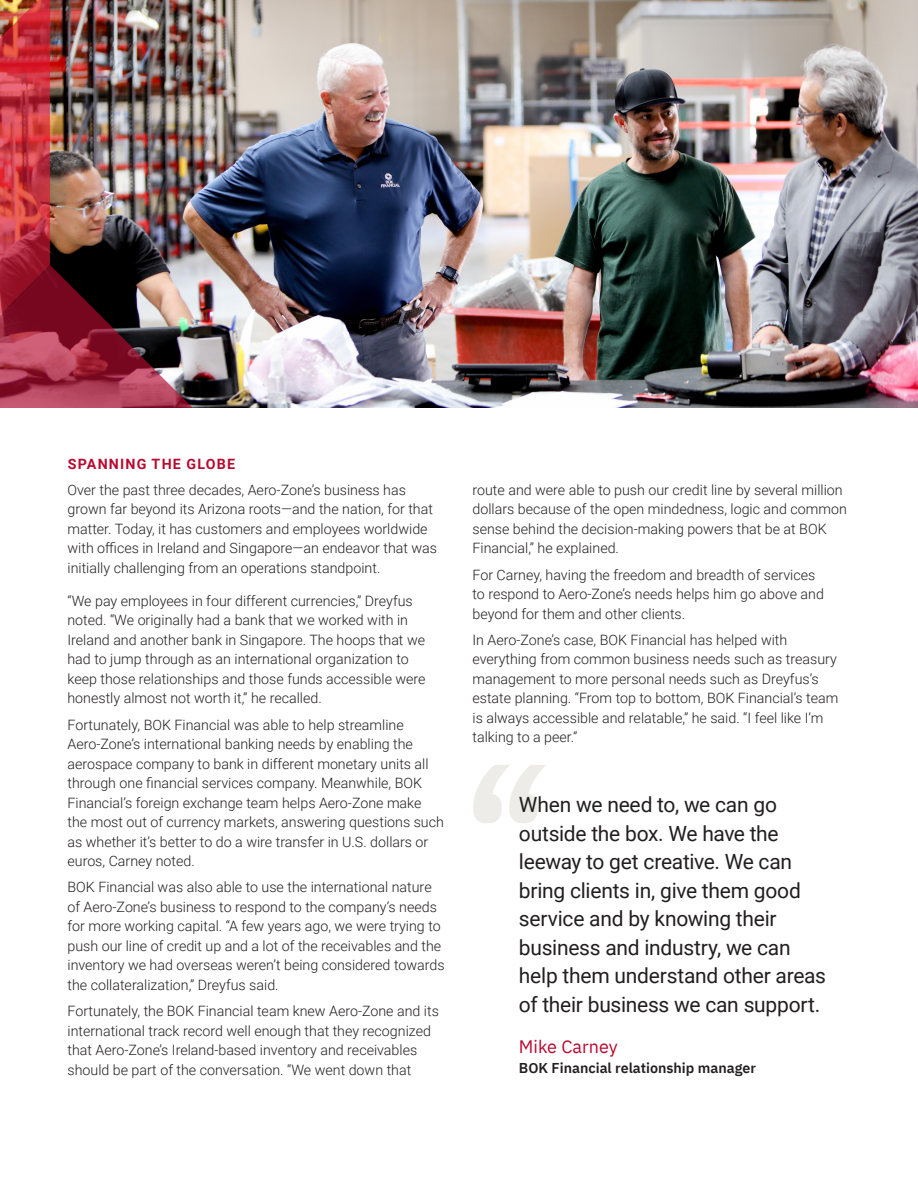
<style>
.page{position:relative;width:918px;height:1188px;background:#fff}
.page>*{position:absolute;margin:0;border:0;box-sizing:border-box;transform-origin:0 0}
.Headline_2{font:21px/28.5px "Roboto";letter-spacing:-.015em;color:#231f20}
.Headline_2-2{font:18px "IBM Plex Sans";color:#b80b30}
.Body{font:300 14.25px/19.5px "Roboto";color:#231f20}
.Headline_4{font:600 14.25px "IBM Plex Sans";color:#231f20}
.Headline_3{font:700 14.25px "Roboto";letter-spacing:.085em;color:#b80b30}
</style>
<div class="page">
<img style="left:246px;top:0;width:672px;height:407px">
<img style="left:0;top:0;width:246px;height:407px">
<svg style="left:473px;top:765px;width:73px;height:58px"></svg>
<p class="Headline_3" style="left:68px;top:454px;width:169px">SPANNING THE GLOBE</p>
<p class="Body" style="left:68px;top:480px;width:371px">Over the past three decades, Aero-Zone’s business has grown far beyond its Arizona roots—and the nation, for that matter. Today, it has customers and employees worldwide with offices in Ireland and Singapore—an endeavor that was initially challenging from an operations standpoint.</p>
<p class="Body" style="left:68px;top:591px;width:360px">“We pay employees in four different currencies,” Dreyfus noted. “We originally had a bank that we worked with in Ireland and another bank in Singapore. The hoops that we had to jump through as an international organization to keep those relationships and those funds accessible were honestly almost not worth it,” he recalled.</p>
<p class="Body" style="left:68px;top:714px;width:378px">Fortunately, BOK Financial was able to help streamline Aero-Zone’s international banking needs by enabling the aerospace company to bank in different monetary units all through one financial services company. Meanwhile, BOK Financial’s foreign exchange team helps Aero-Zone make the most out of currency markets, answering questions such as whether it’s better to do a wire transfer in U.S. dollars or euros, Carney noted.</p>
<p class="Body" style="left:68px;top:877px;width:379px">BOK Financial was also able to use the international nature of Aero-Zone’s business to respond to the company’s needs for more working capital. “A few years ago, we were trying to push our line of credit up and a lot of the receivables and the inventory we had overseas weren’t being considered towards the collateralization,” Dreyfus said.</p>
<p class="Body" style="left:68px;top:1001px;width:373px">Fortunately, the BOK Financial team knew Aero-Zone and its international track record well enough that they recognized that Aero-Zone’s Ireland-based inventory and receivables should be part of the conversation. “We went down that</p>
<p class="Body" style="left:472px;top:480px;width:376px">route and were able to push our credit line by several million dollars because of the open mindedness, logic and common sense behind the decision-making powers that be at BOK Financial,” he explained.</p>
<p class="Body" style="left:472px;top:564px;width:353px">For Carney, having the freedom and breadth of services to respond to Aero-Zone’s needs helps him go above and beyond for them and other clients.</p>
<p class="Body" style="left:472px;top:630px;width:367px">In Aero-Zone’s case, BOK Financial has helped with everything from common business needs such as treasury management to more personal needs such as Dreyfus’s estate planning. “From top to bottom, BOK Financial’s team is always accessible and relatable,” he said. “I feel like I’m talking to a peer.”</p>
<p class="Headline_2" style="left:519px;top:790px;width:309px">When we need to, we can go outside the box. We have the leeway to get creative. We can bring clients in, give them good service and by knowing their business and industry, we can help them understand other areas of their business we can support.</p>
<p class="Headline_2-2" style="left:519px;top:1033px;width:100px">Mike Carney</p>
<p class="Headline_4" style="left:519px;top:1056px;width:239px">BOK Financial relationship manager</p>
</div>
